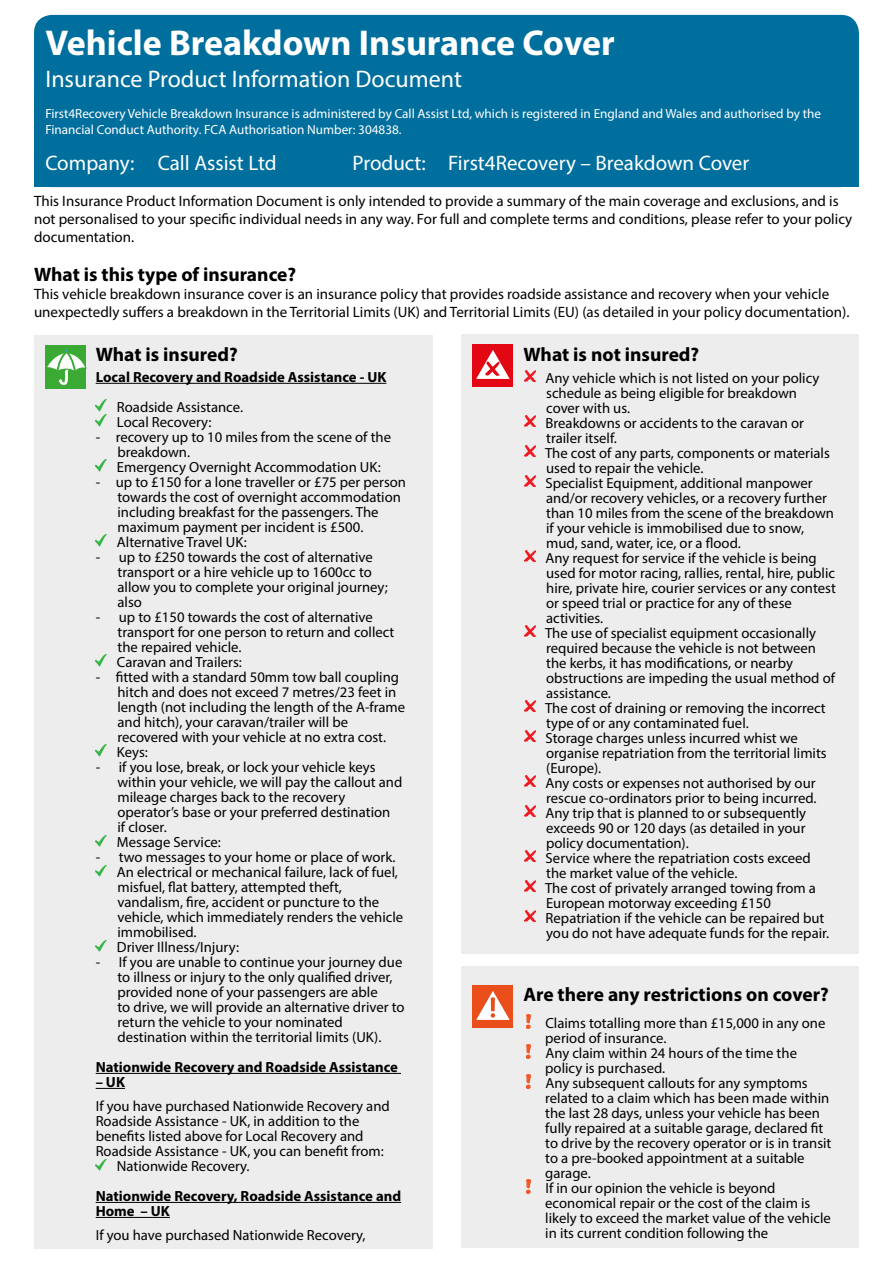
<style>
.page{position:relative;width:893px;height:1263px;background:#fff}
.page>*{position:absolute;margin:0;border:0;box-sizing:border-box;transform-origin:0 0}
.t1{font:700 36px "Myriad Pro";color:#fff}
.t2{font:24px "Myriad Pro";color:#fff}
.t3{font:21px "Myriad Pro";color:#fff}
.t4{font:700 19.5px "Myriad Pro";color:#000}
.t5{font:15px/18px "Myriad Pro";color:#000}
.t6{font:14.7px/15px "Myriad Pro";color:#000}
.t7{font:700 14.7px/15px "Myriad Pro";color:#000}
.t8{font:13.2px/15.9px "Myriad Pro";color:#fff}
</style>
<div class="page">
<div style="left:34px;top:15px;width:825px;height:172px;background:#006f9e;border-radius:18px"></div>
<div style="left:34px;top:91px;width:825px;height:96px;background:#006f9e"></div>
<div style="left:34px;top:335px;width:399px;height:914px;background:#eeedee"></div>
<div style="left:461px;top:334px;width:398px;height:620px;background:#eeedee"></div>
<div style="left:461px;top:966px;width:398px;height:282px;background:#eeedee"></div>
<hr style="left:96px;top:383px;width:290px;height:1px;background:#000">
<hr style="left:96px;top:1073px;width:305px;height:1px;background:#000">
<svg style="left:96px;top:1088px;width:29px;height:1px"></svg>
<hr style="left:96px;top:1202px;width:305px;height:1px;background:#000">
<hr style="left:96px;top:1217px;width:74px;height:1px;background:#000">
<svg style="left:96px;top:400px;width:10px;height:27px"></svg>
<svg style="left:96px;top:460px;width:10px;height:12px"></svg>
<svg style="left:96px;top:535px;width:10px;height:12px"></svg>
<svg style="left:96px;top:655px;width:10px;height:12px"></svg>
<svg style="left:96px;top:745px;width:10px;height:12px"></svg>
<svg style="left:96px;top:835px;width:10px;height:12px"></svg>
<svg style="left:96px;top:865px;width:10px;height:12px"></svg>
<svg style="left:96px;top:940px;width:10px;height:12px"></svg>
<svg style="left:96px;top:1159px;width:10px;height:12px"></svg>
<svg style="left:524px;top:371px;width:11px;height:11px"></svg>
<svg style="left:524px;top:416px;width:11px;height:11px"></svg>
<svg style="left:524px;top:446px;width:11px;height:11px"></svg>
<svg style="left:524px;top:476px;width:11px;height:11px"></svg>
<svg style="left:524px;top:551px;width:11px;height:11px"></svg>
<svg style="left:524px;top:626px;width:11px;height:11px"></svg>
<svg style="left:524px;top:701px;width:11px;height:11px"></svg>
<svg style="left:524px;top:731px;width:11px;height:11px"></svg>
<svg style="left:524px;top:776px;width:11px;height:11px"></svg>
<svg style="left:524px;top:806px;width:11px;height:11px"></svg>
<svg style="left:524px;top:851px;width:11px;height:11px"></svg>
<svg style="left:524px;top:881px;width:11px;height:11px"></svg>
<svg style="left:524px;top:911px;width:11px;height:11px"></svg>
<svg style="left:526px;top:1015px;width:4px;height:13px"></svg>
<svg style="left:526px;top:1045px;width:4px;height:13px"></svg>
<svg style="left:526px;top:1075px;width:4px;height:13px"></svg>
<svg style="left:526px;top:1180px;width:4px;height:13px"></svg>
<div style="left:45px;top:345px;width:41px;height:44px;background:#3aaa35"></div>
<svg style="left:47px;top:349px;width:38px;height:36px"></svg>
<div style="left:472px;top:344px;width:41px;height:43px;background:#e30613"></div>
<svg style="left:476px;top:350px;width:34px;height:29px"></svg>
<div style="left:472px;top:985px;width:41px;height:43px;background:#e94e1b"></div>
<svg style="left:476px;top:991px;width:34px;height:29px"></svg>
<h1 class="t1" style="left:45px;top:20px;width:571px">Vehicle Breakdown Insurance Cover</h1>
<h2 class="t2" style="left:45px;top:64px;width:418px">Insurance Product Information Document</h2>
<p class="t8" style="left:45px;top:106px;width:777px">First4Recovery Vehicle Breakdown Insurance is administered by Call Assist Ltd, which is registered in England and Wales and authorised by the<br>Financial Conduct Authority. FCA Authorisation Number: 304838.</p>
<h3 class="t3" style="left:45px;top:150px;width:233px">Company: Call Assist Ltd</h3>
<h3 class="t3" style="left:352px;top:150px;width:398px">Product: First4Recovery – Breakdown Cover</h3>
<p class="t5" style="left:34px;top:192px;width:820px">This Insurance Product Information Document is only intended to provide a summary of the main coverage and exclusions, and is not personalised to your specific individual needs in any way. For full and complete terms and conditions, please refer to your policy documentation.</p>
<h3 class="t4" style="left:34px;top:262px;width:264px">What is this type of insurance?</h3>
<p class="t5" style="left:34px;top:285px;width:817px">This vehicle breakdown insurance cover is an insurance policy that provides roadside assistance and recovery when your vehicle unexpectedly suffers a breakdown in the Territorial Limits (UK) and Territorial Limits (EU) (as detailed in your policy documentation).</p>
<h3 class="t4" style="left:96px;top:342px;width:144px">What is insured?</h3>
<p class="t7" style="left:96px;top:369px;width:292px">Local Recovery and Roadside Assistance - UK</p>
<p class="t6" style="left:117px;top:399px;width:128px">Roadside Assistance.<br>Local Recovery:</p>
<p class="t6" style="left:117px;top:429px;width:276px;text-indent:-21px">- recovery up to 10 miles from the scene of the breakdown.<br>Emergency Overnight Accommodation UK:</p>
<p class="t6" style="left:117px;top:474px;width:291px;text-indent:-21px">- up to £150 for a lone traveller or £75 per person towards the cost of overnight accommodation including breakfast for the passengers. The maximum payment per incident is £500.<br>Alternative Travel UK:</p>
<p class="t6" style="left:117px;top:549px;width:272px;text-indent:-22px">- up to £250 towards the cost of alternative transport or a hire vehicle up to 1600cc to allow you to complete your original journey; also</p>
<p class="t6" style="left:117px;top:609px;width:279px;text-indent:-21px">- up to £150 towards the cost of alternative transport for one person to return and collect the repaired vehicle.<br>Caravan and Trailers:</p>
<p class="t6" style="left:117px;top:669px;width:290px;text-indent:-21px">- fitted with a standard 50mm tow ball coupling hitch and does not exceed 7 metres/23 feet in length (not including the length of the A-frame and hitch), your caravan/trailer will be recovered with your vehicle at no extra cost.<br>Keys:</p>
<p class="t6" style="left:117px;top:759px;width:287px;text-indent:-21px">- if you lose, break, or lock your vehicle keys within your vehicle, we will pay the callout and mileage charges back to the recovery operator’s base or your preferred destination<br>if closer.<br>Message Service:</p>
<p class="t6" style="left:117px;top:849px;width:288px;text-indent:-21px">- two messages to your home or place of work.<br>An electrical or mechanical failure, lack of fuel, misfuel, flat battery, attempted theft, vandalism, fire, accident or puncture to the vehicle, which immediately renders the vehicle immobilised.<br>Driver Illness/Injury:</p>
<p class="t6" style="left:117px;top:954px;width:289px;text-indent:-22px">- If you are unable to continue your journey due to illness or injury to the only qualified driver, provided none of your passengers are able<br>to drive, we will provide an alternative driver to return the vehicle to your nominated destination within the territorial limits (UK).</p>
<p class="t7" style="left:96px;top:1059px;width:304px">Nationwide Recovery and Roadside Assistance</p>
<p class="t7" style="left:96px;top:1074px;width:31px">– UK</p>
<p class="t6" style="left:96px;top:1098px;width:296px">If you have purchased Nationwide Recovery and</p>
<p class="t6" style="left:96px;top:1113px;width:265px">Roadside Assistance - UK, in addition to the</p>
<p class="t6" style="left:96px;top:1128px;width:269px">benefits listed above for Local Recovery and</p>
<p class="t6" style="left:96px;top:1143px;width:290px">Roadside Assistance - UK, you can benefit from:</p>
<p class="t6" style="left:117px;top:1158px;width:134px">Nationwide Recovery.</p>
<p class="t7" style="left:96px;top:1188px;width:307px">Nationwide Recovery, Roadside Assistance and<br>Home – UK</p>
<p class="t6" style="left:96px;top:1227px;width:271px">If you have purchased Nationwide Recovery,</p>
<h3 class="t4" style="left:523px;top:342px;width:177px">What is not insured?</h3>
<p class="t6" style="left:545px;top:370px;width:292px">Any vehicle which is not listed on your policy schedule as being eligible for breakdown<br>cover with us.<br>Breakdowns or accidents to the caravan or trailer itself.<br>The cost of any parts, components or materials used to repair the vehicle.<br>Specialist Equipment, additional manpower and/or recovery vehicles, or a recovery further than 10 miles from the scene of the breakdown if your vehicle is immobilised due to snow, mud, sand, water, ice, or a flood.<br>Any request for service if the vehicle is being used for motor racing, rallies, rental, hire, public hire, private hire, courier services or any contest or speed trial or practice for any of these activities.<br>The use of specialist equipment occasionally required because the vehicle is not between the kerbs, it has modifications, or nearby obstructions are impeding the usual method of assistance.<br>The cost of draining or removing the incorrect type of or any contaminated fuel.<br>Storage charges unless incurred whist we organise repatriation from the territorial limits (Europe).<br>Any costs or expenses not authorised by our rescue co-ordinators prior to being incurred.<br>Any trip that is planned to or subsequently exceeds 90 or 120 days (as detailed in your policy documentation).<br>Service where the repatriation costs exceed<br>the market value of the vehicle.<br>The cost of privately arranged towing from a European motorway exceeding £150<br>Repatriation if the vehicle can be repaired but you do not have adequate funds for the repair.</p>
<h3 class="t4" style="left:523px;top:981px;width:307px">Are there any restrictions on cover?</h3>
<p class="t6" style="left:545px;top:1015px;width:288px">Claims totalling more than £15,000 in any one period of insurance.<br>Any claim within 24 hours of the time the policy is purchased.<br>Any subsequent callouts for any symptoms related to a claim which has been made within the last 28 days, unless your vehicle has been fully repaired at a suitable garage, declared fit to drive by the recovery operator or is in transit to a pre-booked appointment at a suitable garage.<br>If in our opinion the vehicle is beyond economical repair or the cost of the claim is likely to exceed the market value of the vehicle in its current condition following the</p>
</div>
